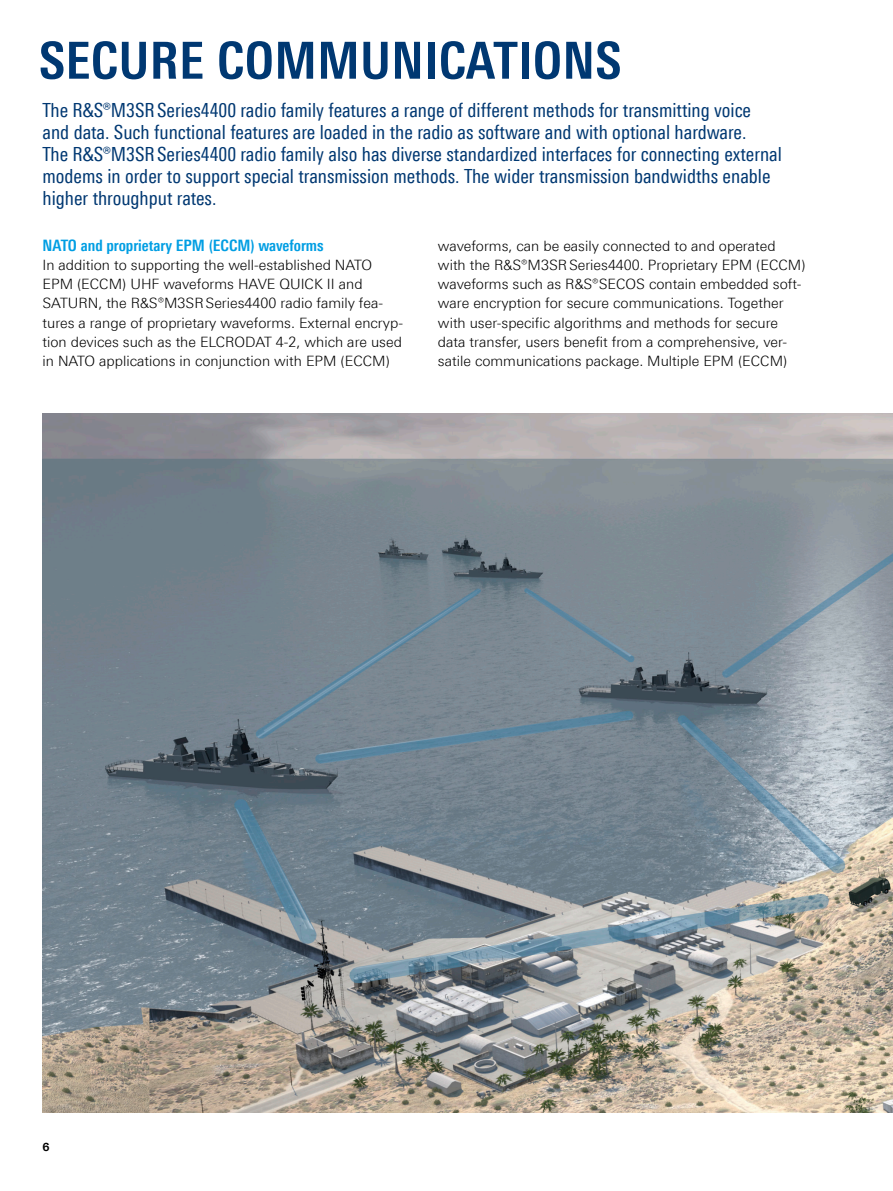
<style>
.page{position:relative;width:893px;height:1191px;background:#fff}
.page>*{position:absolute;margin:0;border:0;box-sizing:border-box;transform-origin:0 0}
.Seiten_Headline_34Pt{font:700 51px "Linotype Univers 620 Cn";letter-spacing:.01em;color:#003872}
.Teaser{font:19.5px/22px "Linotype Univers 420 Cn";color:#003872}
.Absatzfett_cyan{font:700 15.75px "Linotype Univers 620 Cn";color:#009ee3}
.Haupttext_ohne_Absta{font:300 14.25px/19.2px "Linotype Univers 330";color:#000}
.t1{font:700 11.25px "Linotype Univers 630";color:#000}
</style>
<div class="page">
<img style="left:43px;top:414px;width:850px;height:698px">
<p class="Seiten_Headline_34Pt" style="left:39px;top:30px;width:584px">SECURE COMMUNICATIONS</p>
<p class="Teaser" style="left:43px;top:99px;width:741px">The R&amp;S®M3SRSeries4400 radio family features a range of different methods for transmitting voice and data. Such functional features are loaded in the radio as software and with optional hardware.<br>The R&amp;S®M3SRSeries4400 radio family also has diverse standardized interfaces for connecting external modems in order to support special transmission methods. The wider transmission bandwidths enable higher throughput rates.</p>
<p class="Absatzfett_cyan" style="left:43px;top:236px;width:283px">NATO and proprietary EPM (ECCM) waveforms</p>
<p class="Haupttext_ohne_Absta" style="left:43px;top:255px;width:362px">In addition to supporting the well-established NATO EPM (ECCM) UHF waveforms HAVE QUICK II and SATURN, the R&amp;S®M3SRSeries4400 radio family fea&shy;tures a range of proprietary waveforms. External encryp&shy;tion devices such as the ELCRODAT 4-2, which are used in NATO applications in conjunction with EPM (ECCM)</p>
<p class="Haupttext_ohne_Absta" style="left:438px;top:236px;width:369px">waveforms, can be easily connected to and operated with the R&amp;S®M3SRSeries4400. Proprietary EPM (ECCM) waveforms such as R&amp;S®SECOS contain embedded soft&shy;ware encryption for secure communications. Together with user-specific algorithms and methods for secure data transfer, users benefit from a comprehensive, ver&shy;satile communications package. Multiple EPM (ECCM)</p>
<p class="t1" style="left:43px;top:1139px;width:9px">6</p>
</div>
